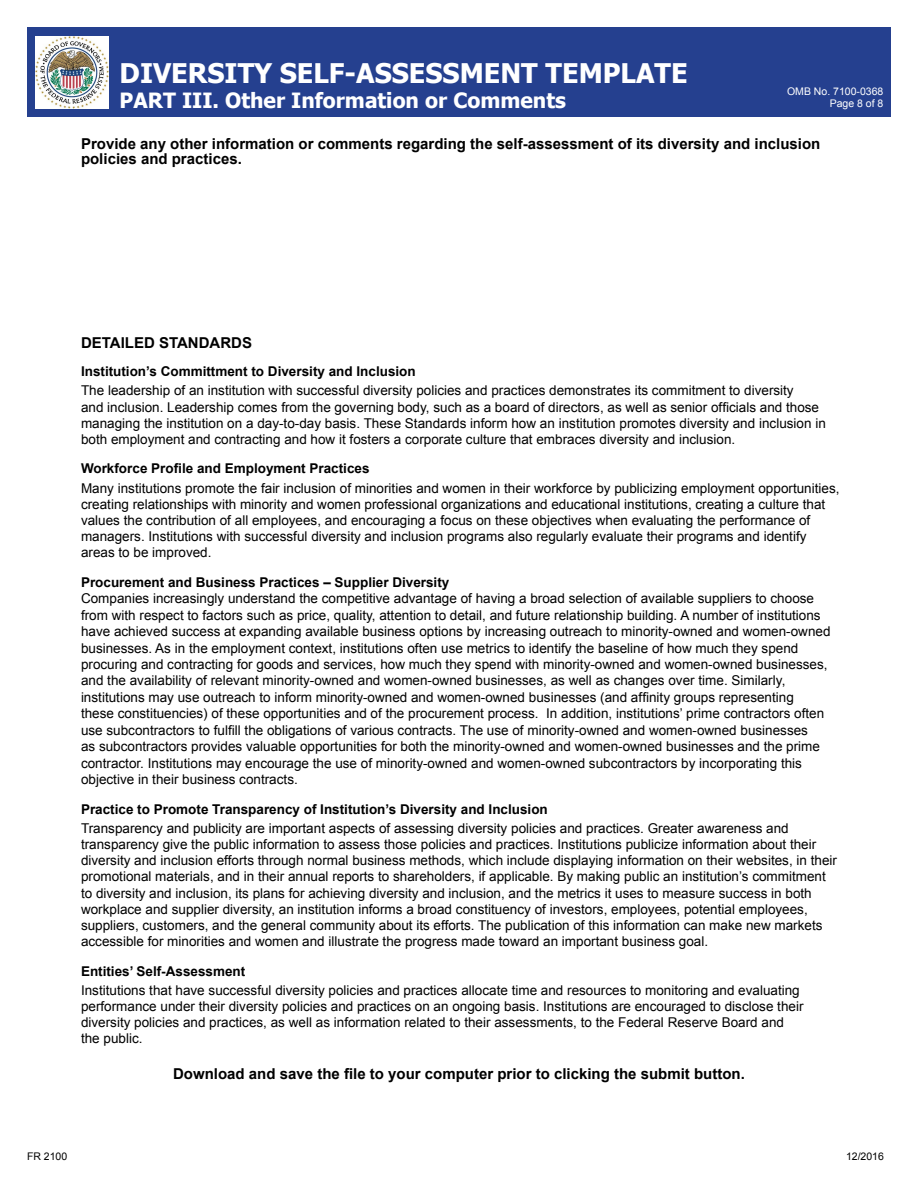
<style>
.page{position:relative;width:918px;height:1188px;background:#fff}
.page>*{position:absolute;margin:0;border:0;box-sizing:border-box;transform-origin:0 0}
.t1{font:700 27px "Tahoma";color:#fff}
.t2{font:700 21px "Tahoma";color:#fff}
.t3{font:700 15px/15px "Arial";color:#000}
.t4{font:13.5px/16.2px "Arial";color:#000}
.t5{font:700 13.5px "Arial";color:#000}
.t6{font:10.5px "Arial";color:#fff}
.t7{font:10.5px "Arial";color:#fff}
.t8{font:10.5px "Arial";color:#000}
.t9{font:10.5px "Arial";color:#000}
.s1{font-weight:700}
</style>
<div class="page">
<div style="left:27px;top:27px;width:864px;height:90px;background:#25408f"></div>
<img style="left:36px;top:36px;width:72px;height:72px">
<h1 class="t1" style="left:120px;top:54px;width:570px">DIVERSITY SELF-ASSESSMENT TEMPLATE</h1>
<p class="t6" style="left:787px;top:84px;width:98px">OMB No. 7100-0368</p>
<h2 class="t2" style="left:120px;top:85px;width:448px">PART III. Other Information or Comments</h2>
<p class="t7" style="left:830px;top:97px;width:55px">Page 8 of 8</p>
<p class="t3" style="left:81px;top:136px;width:741px">Provide any other information or comments regarding the self-assessment of its diversity and inclusion policies and practices.</p>
<p class="t3" style="left:81px;top:336px;width:173px">DETAILED STANDARDS</p>
<p class="t5" style="left:81px;top:362px;width:336px">Institution’s Committment to Diversity and Inclusion</p>
<p class="t4" style="left:81px;top:383px;width:746px">The leadership of an institution with successful diversity policies and practices demonstrates its commitment to diversity<br>and inclusion. Leadership comes from the governing body, such as a board of directors, as well as senior officials and those managing the institution on a day-to-day basis. These Standards inform how an institution promotes diversity and inclusion in both employment and contracting and how it fosters a corporate culture that embraces diversity and inclusion.</p>
<p class="t5" style="left:81px;top:460px;width:290px">Workforce Profile and Employment Practices</p>
<p class="t4" style="left:81px;top:480px;width:760px">Many institutions promote the fair inclusion of minorities and women in their workforce by publicizing employment opportunities, creating relationships with minority and women professional organizations and educational institutions, creating a culture that values the contribution of all employees, and encouraging a focus on these objectives when evaluating the performance of managers. Institutions with successful diversity and inclusion programs also regularly evaluate their programs and identify areas to be improved.</p>
<p class="t4" style="left:81px;top:574px;width:751px"><span class="s1">Procurement and Business Practices</span> <span class="s1">–</span> <span class="s1">Supplier Diversity<br></span>Companies increasingly understand the competitive advantage of having a broad selection of available suppliers to choose from with respect to factors such as price, quality, attention to detail, and future relationship building. A number of institutions have achieved success at expanding available business options by increasing outreach to minority-owned and women-owned businesses. As in the employment context, institutions often use metrics to identify the baseline of how much they spend procuring and contracting for goods and services, how much they spend with minority-owned and women-owned businesses, and the availability of relevant minority-owned and women-owned businesses, as well as changes over time. Similarly, institutions may use outreach to inform minority-owned and women-owned businesses (and affinity groups representing<br>these constituencies) of these opportunities and of the procurement process. In addition, institutions’ prime contractors often use subcontractors to fulfill the obligations of various contracts. The use of minority-owned and women-owned businesses<br>as subcontractors provides valuable opportunities for both the minority-owned and women-owned businesses and the prime contractor. Institutions may encourage the use of minority-owned and women-owned subcontractors by incorporating this objective in their business contracts.</p>
<p class="t5" style="left:81px;top:800px;width:468px">Practice to Promote Transparency of Institution’s Diversity and Inclusion</p>
<p class="t4" style="left:81px;top:820px;width:758px">Transparency and publicity are important aspects of assessing diversity policies and practices. Greater awareness and transparency give the public information to assess those policies and practices. Institutions publicize information about their diversity and inclusion efforts through normal business methods, which include displaying information on their websites, in their promotional materials, and in their annual reports to shareholders, if applicable. By making public an institution’s commitment to diversity and inclusion, its plans for achieving diversity and inclusion, and the metrics it uses to measure success in both workplace and supplier diversity, an institution informs a broad constituency of investors, employees, potential employees, suppliers, customers, and the general community about its efforts. The publication of this information can make new markets accessible for minorities and women and illustrate the progress made toward an important business goal.</p>
<p class="t5" style="left:81px;top:962px;width:166px">Entities’ Self-Assessment</p>
<p class="t4" style="left:81px;top:982px;width:724px">Institutions that have successful diversity policies and practices allocate time and resources to monitoring and evaluating performance under their diversity policies and practices on an ongoing basis. Institutions are encouraged to disclose their diversity policies and practices, as well as information related to their assessments, to the Federal Reserve Board and the public.</p>
<p class="t3" style="left:173px;top:1066px;width:573px">Download and save the file to your computer prior to clicking the submit button.</p>
<p class="t9" style="left:27px;top:1149px;width:42px">FR 2100</p>
<p class="t8" style="left:846px;top:1149px;width:39px">12/2016</p>
</div>
